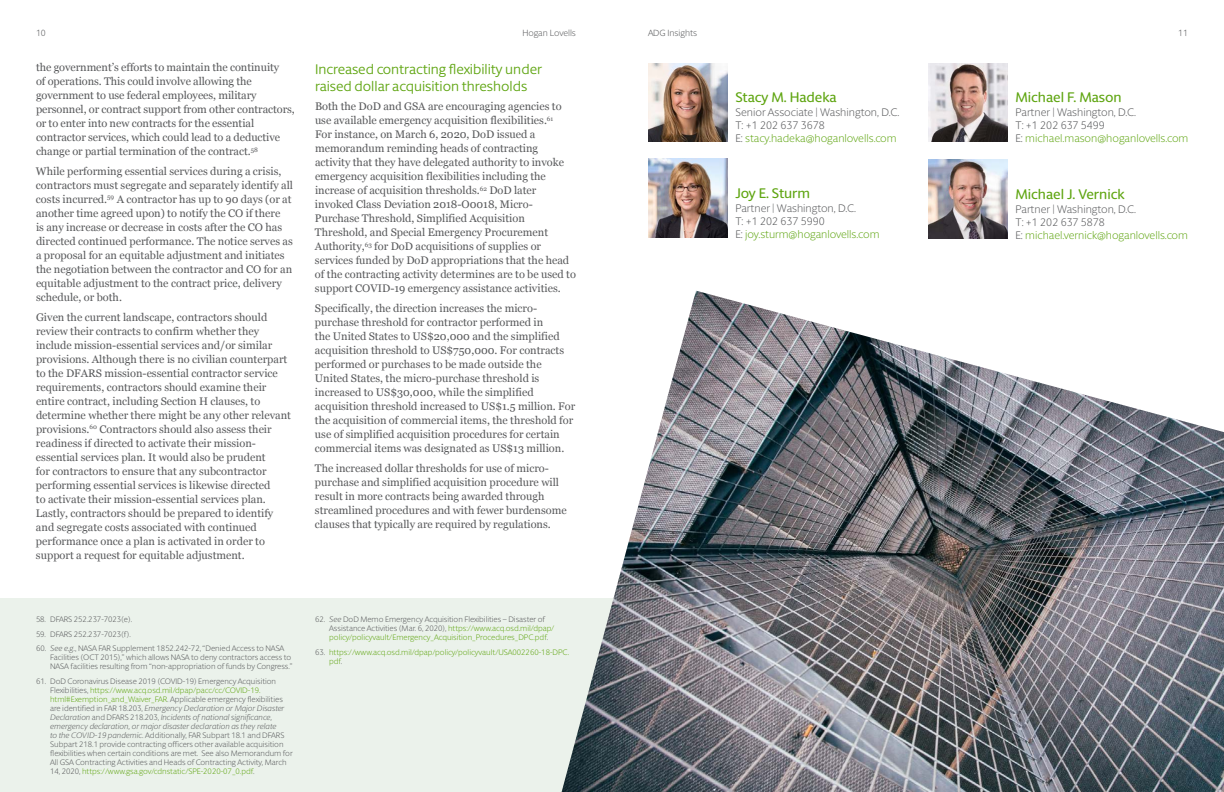
<style>
.page{position:relative;width:1224px;height:792px;background:#fff}
.page>*{position:absolute;margin:0;border:0;box-sizing:border-box;transform-origin:0 0}
.t1{font:14px/17px "Berlingske Sans Round";color:#5fa511}
.t2{font:500 14px "Berlingske Sans Round";color:#5fa511}
.t3{font:11px/14px "Georgia";color:#58595b}
.t4{font:300 11px/13px "Berlingske Sans Round";color:#58595b}
.t5{font:300 9px "Berlingske Sans Round";letter-spacing:-.005em;color:#58595b}
.t6{font:300 8px/9px "Berlingske Sans Round";color:#58595b}
.t7{font:300 8px/9px "Berlingske Sans Round";color:#5fa511}
.s1{font-style:italic}
.s2{color:#5fa511}
.s3{color:#58595b}
</style>
<div class="page">
<img style="left:648px;top:63px;width:79px;height:79px">
<div style="left:0;top:598px;width:740px;height:194px;background:#ebf2eb"></div>
<img style="left:562px;top:291px;width:662px;height:501px">
<img style="left:928px;top:63px;width:79px;height:79px">
<img style="left:648px;top:159px;width:79px;height:79px">
<img style="left:928px;top:160px;width:79px;height:79px">
<p class="t5" style="left:36px;top:27px;width:11px">10</p>
<p class="t5" style="left:522px;top:27px;width:55px">Hogan Lovells</p>
<p class="t5" style="left:648px;top:27px;width:51px">ADG Insights</p>
<p class="t5" style="left:1178px;top:27px;width:11px">11</p>
<p class="t3" style="left:36px;top:60px;width:260px">the government’s efforts to maintain the continuity<br>of operations. This could involve allowing the government to use federal employees, military personnel, or contract support from other contractors, or to enter into new contracts for the essential contractor services, which could lead to a deductive change or partial termination of the contract.<sup>58</sup></p>
<p class="t3" style="left:36px;top:164px;width:259px">While performing essential services during a crisis, contractors must segregate and separately identify all costs incurred.<sup>59</sup> A contractor has up to 90 days (or at another time agreed upon) to notify the CO if there<br>is any increase or decrease in costs after the CO has directed continued performance. The notice serves as a proposal for an equitable adjustment and initiates the negotiation between the contractor and CO for an equitable adjustment to the contract price, delivery schedule, or both.</p>
<p class="t3" style="left:36px;top:309px;width:257px">Given the current landscape, contractors should review their contracts to confirm whether they include mission-essential services and/or similar provisions. Although there is no civilian counterpart to the DFARS mission-essential contractor service requirements, contractors should examine their entire contract, including Section H clauses, to determine whether there might be any other relevant provisions.<sup>60</sup> Contractors should also assess their readiness if directed to activate their mission&shy;essential services plan. It would also be prudent<br>for contractors to ensure that any subcontractor performing essential services is likewise directed<br>to activate their mission-essential services plan.<br>Lastly, contractors should be prepared to identify and segregate costs associated with continued performance once a plan is activated in order to support a request for equitable adjustment.</p>
<p class="t1" style="left:315px;top:60px;width:228px">Increased contracting flexibility under raised dollar acquisition thresholds</p>
<p class="t3" style="left:315px;top:99px;width:262px">Both the DoD and GSA are encouraging agencies to use available emergency acquisition flexibilities.<sup>61<br></sup>For instance, on March 6, 2020, DoD issued a memorandum reminding heads of contracting activity that they have delegated authority to invoke emergency acquisition flexibilities including the increase of acquisition thresholds.<sup>62</sup> DoD later invoked Class Deviation 2018-O0018, Micro-Purchase Threshold, Simplified Acquisition Threshold, and Special Emergency Procurement Authority,<sup>63</sup> for DoD acquisitions of supplies or services funded by DoD appropriations that the head of the contracting activity determines are to be used to support COVID-19 emergency assistance activities.</p>
<p class="t3" style="left:315px;top:301px;width:262px">Specifically, the direction increases the micro&shy;purchase threshold for contractor performed in<br>the United States to US$20,000 and the simplified acquisition threshold to US$750,000. For contracts performed or purchases to be made outside the United States, the micro-purchase threshold is increased to US$30,000, while the simplified acquisition threshold increased to US$1.5 million. For the acquisition of commercial items, the threshold for use of simplified acquisition procedures for certain commercial items was designated as US$13 million.</p>
<p class="t3" style="left:315px;top:460px;width:253px">The increased dollar thresholds for use of micro&shy;purchase and simplified acquisition procedure will result in more contracts being awarded through streamlined procedures and with fewer burdensome clauses that typically are required by regulations.</p>
<p class="t6" style="left:36px;top:614px;width:98px">58. DFARS 252.237-7023(e).</p>
<p class="t6" style="left:36px;top:629px;width:96px">59. DFARS 252.237-7023(f).</p>
<p class="t6" style="left:50px;top:644px;width:244px;text-indent:-14px">60. <span class="s1">See e.g.</span>, NASA FAR Supplement 1852.242-72, “Denied Access to NASA<br>Facilities (OCT 2015),” which allows NASA to deny contractors access to<br>NASA facilities resulting from “non-appropriation of funds by Congress.”</p>
<p class="t6" style="left:50px;top:676px;width:244px;text-indent:-14px">61. DoD Coronavirus Disease 2019 (COVID-19) Emergency Acquisition Flexibilities, <span class="s2">https://www.acq.osd.mil/dpap/pacc/cc/COVID-19. html#Exemption_and_Waiver_FAR</span>. Applicable emergency flexibilities are identified in FAR 18.203, <span class="s1">Emergency Declaration or Major Disaster Declaration</span> and DFARS 218.203, <span class="s1">Incidents of national significance, emergency declaration, or major disaster declaration as they relate<br>to the COVID-19 pandemic</span>. Additionally, FAR Subpart 18.1 and DFARS Subpart 218.1 provide contracting officers other available acquisition flexibilities when certain conditions are met. See also Memorandum for All GSA Contracting Activities and Heads of Contracting Activity, March 14, 2020, <span class="s2">https://www.gsa.gov/cdnstatic/SPE-2020-07_0.pdf</span>.</p>
<p class="t6" style="left:329px;top:614px;width:227px;text-indent:-14px">62. <span class="s1">See</span> DoD Memo Emergency Acquisition Flexibilities – Disaster of<br>Assistance Activities (Mar. 6, 2020), <span class="s2">https://www.acq.osd.mil/dpap/ policy/policyvault/Emergency_Acquisition_Procedures_DPC.pdf</span>.</p>
<p class="t7" style="left:329px;top:647px;width:241px;text-indent:-14px"><span class="s3">63.</span> https://www.acq.osd.mil/dpap/policy/policyvault/USA002260-18-DPC. pdf<span class="s3">.</span></p>
<p class="t2" style="left:735px;top:87px;width:103px">Stacy M. Hadeka</p>
<p class="t4" style="left:735px;top:105px;width:165px">Senior Associate | Washington, D.C.<br>T: +1 202 637 3678<br>E: <span class="s2">stacy.hadeka@hoganlovells.com</span></p>
<p class="t2" style="left:735px;top:183px;width:76px">Joy E. Sturm</p>
<p class="t4" style="left:735px;top:201px;width:146px">Partner | Washington, D.C.<br>T: +1 202 637 5990<br>E: <span class="s2">joy.sturm@hoganlovells.com</span></p>
<p class="t2" style="left:1016px;top:87px;width:108px">Michael F. Mason</p>
<p class="t4" style="left:1016px;top:105px;width:174px">Partner | Washington, D.C.<br>T: +1 202 637 5499<br>E: <span class="s2">michael.mason@hoganlovells.com</span></p>
<p class="t2" style="left:1016px;top:184px;width:111px">Michael J. Vernick</p>
<p class="t4" style="left:1016px;top:202px;width:174px">Partner | Washington, D.C.<br>T: +1 202 637 5878<br>E: <span class="s2">michael.vernick@hoganlovells.com</span></p>
</div>
